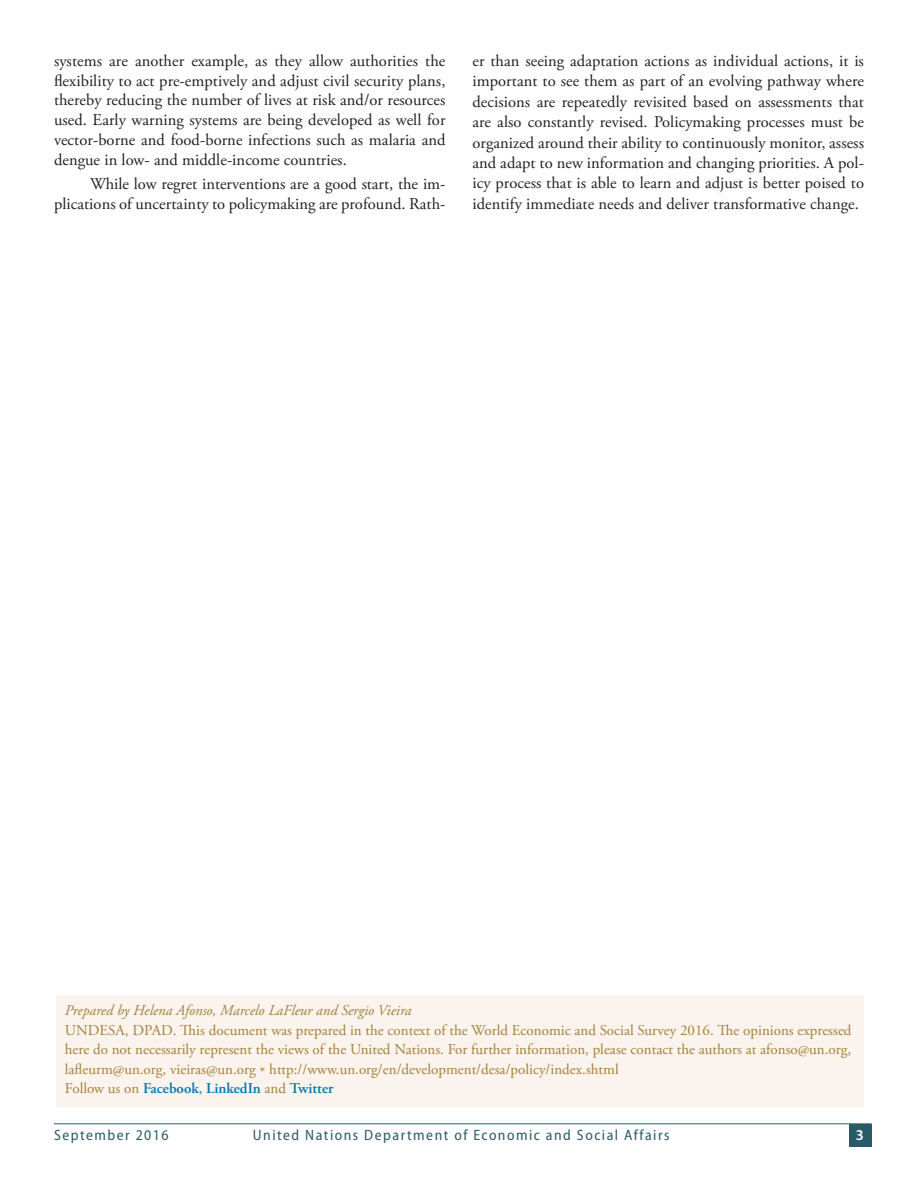
<style>
.page{position:relative;width:918px;height:1188px;background:#fff}
.page>*{position:absolute;margin:0;border:0;box-sizing:border-box;transform-origin:0 0}
.Body_Text{font:16.5px/20.4px "Adobe Garamond Pro";letter-spacing:.005em;color:#231f20;text-align:justify}
.t1{font:15px/19.5px "Adobe Garamond Pro";color:#a57f38}
.t2{font:semi-condensed 15px "Myriad Pro";letter-spacing:.1em;color:#295b66}
.t3{font:italic 15px "Adobe Garamond Pro";color:#a57f38}
.t4{font:600 15px "Myriad Pro";color:#fff}
.s1{font-weight:600;color:#0078ae}
.s2{color:#0078ae}
</style>
<div class="page">
<div style="left:849px;top:1124px;width:22px;height:23px;background:#295b66"></div>
<hr style="left:54px;top:1123px;width:818px;height:1px;background:#295b66">
<div style="left:56px;top:995px;width:808px;height:112px;background:#fbf4ee"></div>
<p class="Body_Text" style="left:54px;top:51px;width:393px;line-height:19.8px">systems are another example, as they allow authorities the flexibility to act pre-emptively and adjust civil security plans, thereby reducing the number of lives at risk and/or resources used. Early warning systems are being developed as well for vector-borne and food-borne infections such as malaria and dengue in low- and middle-income countries.</p>
<p class="Body_Text" style="left:54px;top:174px;width:393px;line-height:19.8px;text-align:right">While low regret interventions are a good start, the im&shy;plications of uncertainty to policymaking are profound. Rath-</p>
<p class="Body_Text" style="left:472px;top:51px;width:393px">er than seeing adaptation actions as individual actions, it is important to see them as part of an evolving pathway where decisions are repeatedly revisited based on assessments that are also constantly revised. Policymaking processes must be organized around their ability to continuously monitor, assess and adapt to new information and changing priorities. A pol&shy;icy process that is able to learn and adjust is better poised to identify immediate needs and deliver transformative change.</p>
<p class="t3" style="left:65px;top:1002px;width:348px">Prepared by Helena Afonso, Marcelo LaFleur and Sergio Vieira</p>
<p class="t1" style="left:65px;top:1021px;width:788px">UNDESA, DPAD. This document was prepared in the context of the World Economic and Social Survey 2016. The opinions expressed here do not necessarily represent the views of the United Nations. For further information, please contact the authors at afonso@un.org, lafleurm@un.org, vieiras@un.org * http://www.un.org/en/development/desa/policy/index.shtml<br>Follow us on <span class="s1">Facebook</span><span class="s2">,</span> <span class="s1">LinkedIn</span> and <span class="s1">Twitter</span></p>
<p class="t2" style="left:54px;top:1127px;width:116px">September 2016</p>
<p class="t2" style="left:253px;top:1127px;width:418px">United Nations Department of Economic and Social Affairs</p>
<p class="t4" style="left:856px;top:1125px;width:10px">3</p>
</div>
